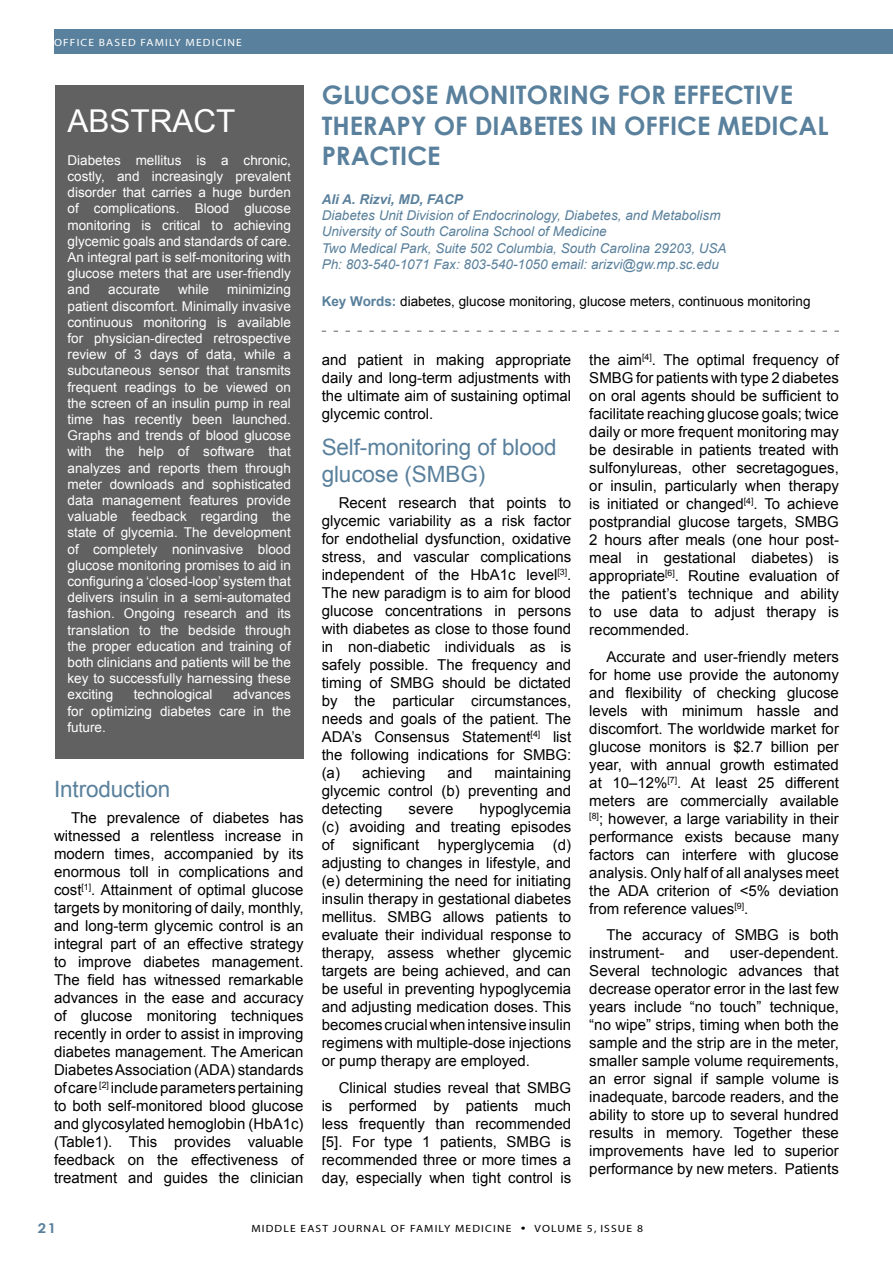
<style>
.page{position:relative;width:893px;height:1263px;background:#fff}
.page>*{position:absolute;margin:0;border:0;box-sizing:border-box;transform-origin:0 0}
.t1{font:31.5px "Arial";color:#fff}
.t2{font:700 25.5px/30.6px "Century Gothic";color:#59809c}
.t3{font:22.5px/27px "Arial";letter-spacing:-.005em;color:#59809c}
.t4{font:15px/18px "Arial";color:#000;text-align:justify}
.t5{font:13.5px/16.2px "Arial";color:#fff;text-align:justify}
.t6{font:italic 13.5px/16.2px "Arial";color:#59809c}
.t7{font:13.5px "Arial";color:#000}
.t8{font:italic 700 13.5px "Arial";color:#59809c}
.t9{font:700 13.5px "Century Gothic";color:#59809c;scale:1.1 1}
.t10{font:10.5px "Myriad";letter-spacing:.1em;color:#000;scale:1.1 1}
.t11{font:10.5px "Myriad";letter-spacing:.1em;color:#fff;scale:1.1 1}
.s1{font-weight:700;color:#59809c}
.s2{font-family:"Century Gothic";font-weight:700}
</style>
<div class="page">
<div style="left:54px;top:30px;width:839px;height:24px;background:#59809c"></div>
<div style="left:55px;top:85px;width:249px;height:673px;background:#616161"></div>
<svg style="left:322px;top:331px;width:517px;height:1px"></svg>
<p class="t11" style="left:54px;top:37px;width:172px">OFFICE BASED FAMILY MEDICINE</p>
<h1 class="t1" style="left:68px;top:101px;width:170px">ABSTRACT</h1>
<p class="t5" style="left:68px;top:152px;width:225px">Diabetes mellitus is a chronic, costly, and increasingly prevalent disorder that carries a huge burden of complications. Blood glucose monitoring is critical to achieving glycemic goals and standards of care.<br>An integral part is self-monitoring with glucose meters that are user-friendly and</p>
<p class="t5" style="left:68px;top:282px;width:225px;text-indent:160px">minimizing patient discomfort. Minimally invasive continuous monitoring is available for physician-directed retrospective review of 3 days of data, while a subcutaneous sensor that transmits frequent readings to be viewed on the screen of an insulin pump in real time has recently been launched.<br>Graphs and trends of blood glucose with the help of software that analyzes and reports them through meter downloads and sophisticated data management features provide valuable feedback regarding the state of glycemia. The development of completely noninvasive blood glucose monitoring promises to aid in configuring a ‘closed-loop’ system that delivers insulin in a semi-automated fashion. Ongoing research and its translation to the bedside through the proper education and training of both clinicians and patients will be the key to successfully harnessing these exciting</p>
<p class="t5" style="left:108px;top:282px;width:53px">accurate</p>
<p class="t5" style="left:178px;top:282px;width:32px">while</p>
<p class="t5" style="left:68px;top:687px;width:225px;text-indent:166px">advances for optimizing diabetes care in the future.</p>
<p class="t5" style="left:134px;top:687px;width:80px">technological</p>
<h3 class="t3" style="left:54px;top:776px;width:118px">Introduction</h3>
<p class="t4" style="left:54px;top:809px;width:251px;text-indent:17px">The prevalence of diabetes has witnessed a relentless increase in modern times, accompanied by its enormous toll in complications and cost<sup>[1]</sup>. Attainment of optimal glucose targets by monitoring of daily, monthly, and long-term glycemic control is an integral part of an effective strategy to improve diabetes management.<br>The field has witnessed remarkable advances in the ease and accuracy of glucose monitoring techniques recently in order to assist in improving diabetes management. The American Diabetes Association (ADA) standards of care <sup>[2]</sup> include parameters pertaining to both self-monitored blood glucose and glycosylated hemoglobin (HbA1c) (Table1). This provides valuable feedback on the effectiveness of treatment and guides the clinician</p>
<h2 class="t2" style="left:322px;top:78px;width:508px">GLUCOSE MONITORING FOR EFFECTIVE<br>THERAPY OF DIABETES IN OFFICE MEDICAL<br>PRACTICE</h2>
<p class="t8" style="left:322px;top:190px;width:143px">Ali A. Rizvi, MD, FACP</p>
<p class="t6" style="left:322px;top:207px;width:406px">Diabetes Unit Division of Endocrinology, Diabetes, and Metabolism University of South Carolina School of Medicine<br>Two Medical Park, Suite 502 Columbia, South Carolina 29203, USA Ph: 803-540-1071 Fax: 803-540-1050 email: arizvi@gw.mp.sc.edu</p>
<p class="t7" style="left:322px;top:292px;width:490px"><span class="s1">Key Words:</span> diabetes, glucose monitoring, glucose meters, continuous monitoring</p>
<p class="t4" style="left:322px;top:351px;width:251px">and patient in making appropriate daily and long-term adjustments with the ultimate aim of sustaining optimal glycemic control.</p>
<h3 class="t3" style="left:322px;top:434px;width:237px">Self-monitoring of blood glucose (SMBG)</h3>
<p class="t4" style="left:322px;top:494px;width:251px;text-indent:17px">Recent research that points to glycemic variability as a risk factor for endothelial dysfunction, oxidative stress, and vascular complications independent of the HbA1c level<sup>[3]</sup>.<br>The new paradigm is to aim for blood glucose concentrations in persons with diabetes as close to those found in non-diabetic individuals as is safely possible. The frequency and timing of SMBG should be dictated by the particular circumstances, needs and goals of the patient. The ADA’s Consensus Statement<sup>[4]</sup> list the following indications for SMBG: (a) achieving</p>
<p class="t4" style="left:322px;top:764px;width:251px;text-indent:173px">maintaining glycemic control (b) preventing and detecting</p>
<p class="t4" style="left:447px;top:764px;width:27px">and</p>
<p class="t4" style="left:322px;top:800px;width:251px;text-indent:158px">hypoglycemia (c) avoiding and treating episodes of significant hyperglycemia (d) adjusting to changes in lifestyle, and (e) determining the need for initiating insulin therapy in gestational diabetes mellitus. SMBG allows patients to evaluate their individual response to therapy, assess whether glycemic targets are being achieved, and can be useful in preventing hypoglycemia and adjusting medication doses. This becomes crucial when intensive insulin regimens with multiple-dose injections or pump therapy are employed.</p>
<p class="t4" style="left:322px;top:1079px;width:251px;text-indent:17px">Clinical studies reveal that SMBG is performed by patients much less frequently than recommended [5]. For type 1 patients, SMBG is recommended three or more times a day, especially when tight control is</p>
<p class="t4" style="left:409px;top:800px;width:47px">severe</p>
<p class="t4" style="left:589px;top:351px;width:251px">the aim<sup>[4]</sup>. The optimal frequency of SMBG for patients with type 2 diabetes on oral agents should be sufficient to facilitate reaching glucose goals; twice daily or more frequent monitoring may be desirable in patients treated with sulfonylureas, other secretagogues, or insulin, particularly when therapy is initiated or changed<sup>[4]</sup>. To achieve postprandial glucose targets, SMBG 2 hours after meals (one hour post&shy;meal in gestational diabetes) is appropriate<sup>[6]</sup>. Routine evaluation of the patient’s technique and ability to use data to adjust therapy is recommended.</p>
<p class="t4" style="left:589px;top:648px;width:251px;text-indent:17px">Accurate and user-friendly meters for home use provide the autonomy and flexibility of checking glucose levels with minimum hassle and discomfort. The worldwide market for glucose monitors is $2.7 billion per year, with annual growth estimated at 10–12%<sup>[7]</sup>. At least 25 different meters are commercially available <sup>[8]</sup>; however, a large variability in their performance exists because many factors can interfere with glucose analysis. Only half of all analyses meet the ADA criterion of &lt;5% deviation from reference values<sup>[9]</sup>.</p>
<p class="t4" style="left:589px;top:926px;width:251px;text-indent:17px">The accuracy of SMBG is both instrument-</p>
<p class="t4" style="left:589px;top:944px;width:251px;text-indent:140px">user-dependent.<br>Several technologic advances that decrease operator error in the last few years include “no touch” technique, “no wipe” strips, timing when both the sample and the strip are in the meter, smaller sample volume requirements, an error signal if sample volume is inadequate, barcode readers, and the ability to store up to several hundred results in memory. Together these improvements have led to superior performance by new meters. Patients</p>
<p class="t4" style="left:684px;top:944px;width:27px">and</p>
<p class="t9" style="left:38px;top:1217px;width:18px">21</p>
<p class="t10" style="left:251px;top:1223px;width:357px">MIDDLE EAST JOURNAL OF FAMILY MEDICINE <span class="s2">•</span> VOLUME 5, ISSUE 8</p>
</div>
